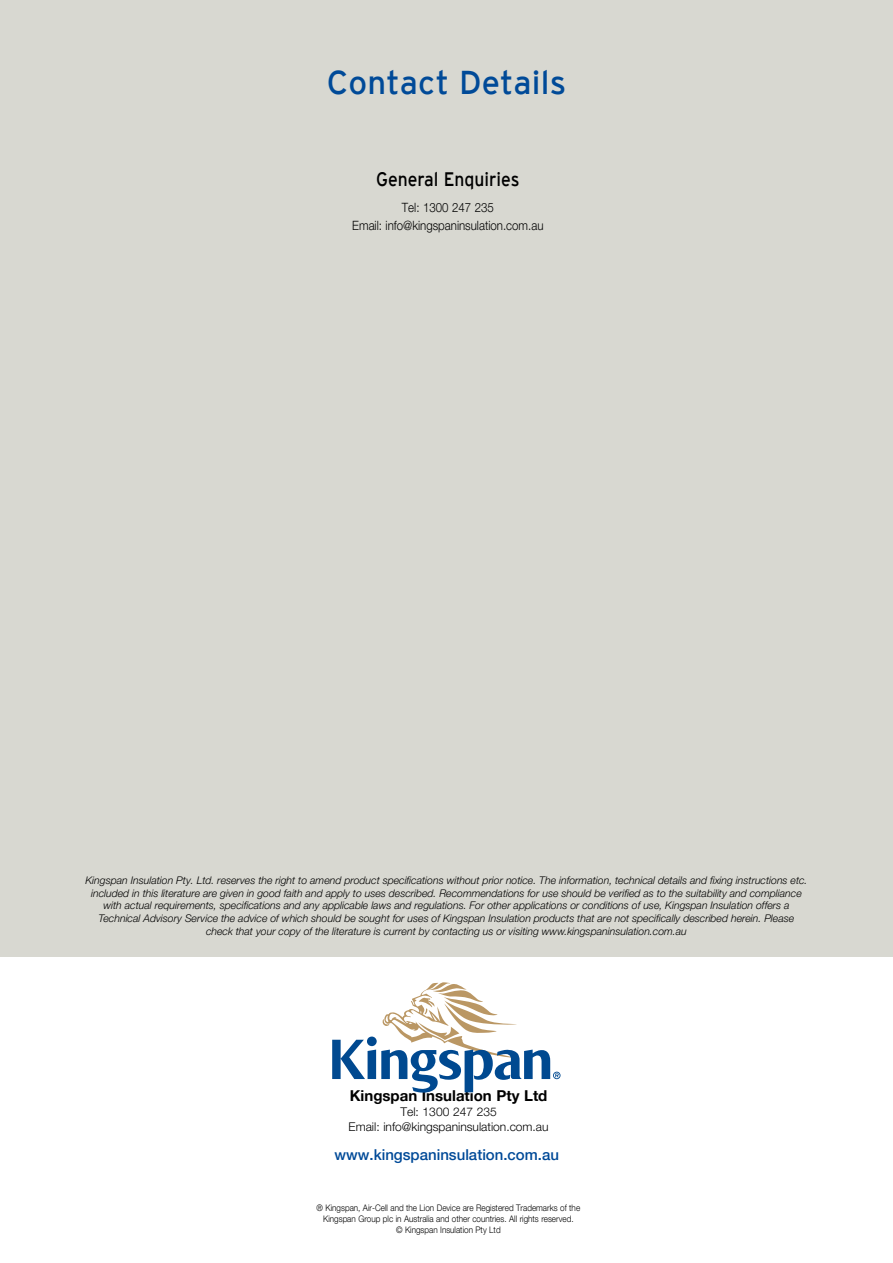
<style>
.page{position:relative;width:893px;height:1263px;background:#fff}
.page>*{position:absolute;margin:0;border:0;box-sizing:border-box;transform-origin:0 0}
.t1{font:33px "Interstate";letter-spacing:.005em;color:#004a98}
.t2{font:19.5px "Interstate";color:#000;scale:.9 1}
.t3{font:500 15px "Helvetica Neue LT Pro";color:#004a98}
.t4{font:700 15px "Helvetica Neue LT Pro";color:#000}
.t5{font:300 12.75px/18px "Helvetica Neue LT Pro";color:#000;text-align:center;scale:.9 1}
.t6{font:300 12px/15px "Helvetica Neue LT Pro";color:#000;text-align:center}
.t7{font:italic 300 10.5px/12.6px "Helvetica Neue LT Pro";color:#000;text-align:center}
.t8{font:300 9px/11.2px "Helvetica Neue LT Pro";color:#000;text-align:center;scale:.9 1}
</style>
<div class="page">
<div style="left:0;top:0;width:893px;height:956px;background:#d8d8d1"></div>
<svg style="left:332px;top:982px;width:228px;height:110px"></svg>
<h1 class="t1" style="left:327px;top:64px;width:241px">Contact Details</h1>
<h2 class="t2" style="left:376px;top:168px;width:161px">General Enquiries</h2>
<p class="t5" style="left:352px;top:198px;width:214px">Tel: 1300 247 235<br>Email: info@kingspaninsulation.com.au</p>
<p class="t7" style="left:85px;top:874px;width:724px">Kingspan Insulation Pty. Ltd. reserves the right to amend product specifications without prior notice. The information, technical details and fixing instructions etc. included in this literature are given in good faith and apply to uses described. Recommendations for use should be verified as to the suitability and compliance with actual requirements, specifications and any applicable laws and regulations. For other applications or conditions of use, Kingspan Insulation offers a Technical Advisory Service the advice of which should be sought for uses of Kingspan Insulation products that are not specifically described herein. Please check that your copy of the literature is current by contacting us or visiting www.kingspaninsulation.com.au</p>
<h3 class="t4" style="left:350px;top:1087px;width:199px">Kingspan Insulation Pty Ltd</h3>
<p class="t6" style="left:349px;top:1104px;width:201px">Tel: 1300 247 235<br>Email: info@kingspaninsulation.com.au</p>
<h3 class="t3" style="left:334px;top:1146px;width:226px">www.kingspaninsulation.com.au</h3>
<p class="t8" style="left:317px;top:1201px;width:294px">® Kingspan, Air-Cell and the Lion Device are Registered Trademarks of the<br>Kingspan Group plc in Australia and other countries. All rights reserved.<br>© Kingspan Insulation Pty Ltd</p>
</div>
